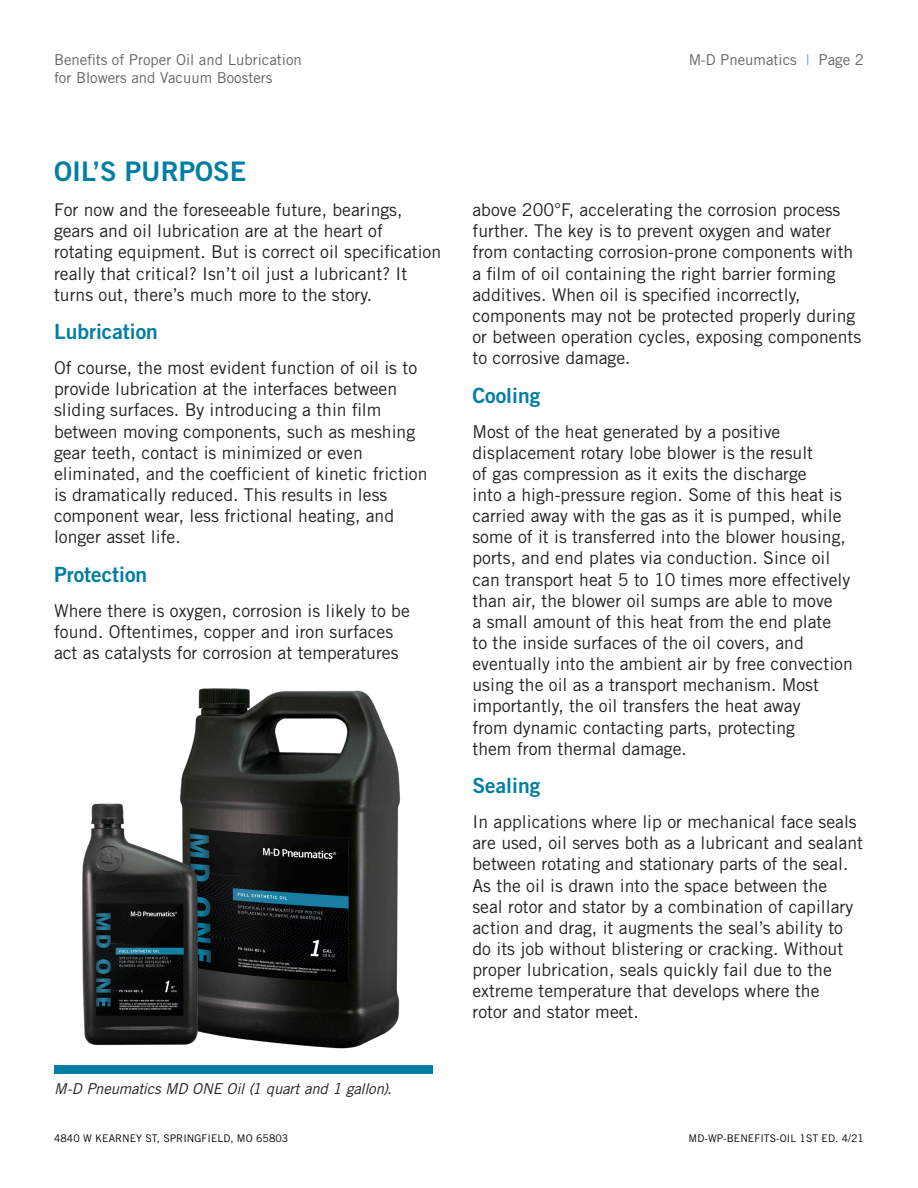
<style>
.page{position:relative;width:918px;height:1188px;background:#fff}
.page>*{position:absolute;margin:0;border:0;box-sizing:border-box;transform-origin:0 0}
.t1{font:27px "Trade Gothic LT Std Bd 2";color:#007ea4}
.t2{font:21px "Trade Gothic LT Std Bd 2";color:#007ea4}
.t3{font:17.7px/21.1px "Trade Gothic LT Std";color:#231f20}
.t4{font:15px "Trade Gothic LT Std";color:#231f20}
.t5{font:italic 15px "Trade Gothic LT Std";letter-spacing:-.015em;color:#231f20}
.t6{font:10.5px "Trade Gothic LT Std";letter-spacing:.005em;color:#000}
.s1{color:#007ea4}
</style>
<div class="page">
<img style="left:180px;top:688px;width:221px;height:361px">
<div style="left:54px;top:1065px;width:379px;height:9px;background:#007ea4"></div>
<img style="left:82px;top:792px;width:137px;height:257px">
<p class="t4" style="left:54px;top:50px;width:249px">Benefits of Proper Oil and Lubrication</p>
<p class="t4" style="left:688px;top:50px;width:177px">M-D Pneumatics <span class="s1">|</span> Page 2</p>
<p class="t4" style="left:54px;top:68px;width:220px">for Blowers and Vacuum Boosters</p>
<h1 class="t1" style="left:54px;top:155px;width:194px">OIL’S PURPOSE</h1>
<p class="t3" style="left:54px;top:199px;width:389px">For now and the foreseeable future, bearings, gears and oil lubrication are at the heart of rotating equipment. But is correct oil specification really that critical? Isn’t oil just a lubricant? It turns out, there’s much more to the story.</p>
<p class="t2" style="left:54px;top:319px;width:105px">Lubrication</p>
<p class="t3" style="left:54px;top:357px;width:375px">Of course, the most evident function of oil is to provide lubrication at the interfaces between sliding surfaces. By introducing a thin film between moving components, such as meshing gear teeth, contact is minimized or even eliminated, and the coefficient of kinetic friction is dramatically reduced. This results in less component wear, less frictional heating, and longer asset life.</p>
<p class="t2" style="left:54px;top:561px;width:95px">Protection</p>
<p class="t3" style="left:54px;top:600px;width:357px">Where there is oxygen, corrosion is likely to be found. Oftentimes, copper and iron surfaces act as catalysts for corrosion at temperatures</p>
<p class="t5" style="left:54px;top:1080px;width:339px">M-D Pneumatics MD ONE Oil (1 quart and 1 gallon).</p>
<p class="t3" style="left:473px;top:199px;width:390px">above 200°F, accelerating the corrosion process further. The key is to prevent oxygen and water from contacting corrosion-prone components with a film of oil containing the right barrier forming additives. When oil is specified incorrectly, components may not be protected properly during or between operation cycles, exposing components to corrosive damage.</p>
<p class="t2" style="left:472px;top:382px;width:69px">Cooling</p>
<p class="t3" style="left:472px;top:420px;width:382px">Most of the heat generated by a positive displacement rotary lobe blower is the result<br>of gas compression as it exits the discharge<br>into a high-pressure region. Some of this heat is carried away with the gas as it is pumped, while some of it is transferred into the blower housing, ports, and end plates via conduction. Since oil can transport heat 5 to 10 times more effectively than air, the blower oil sumps are able to move<br>a small amount of this heat from the end plate<br>to the inside surfaces of the oil covers, and eventually into the ambient air by free convection using the oil as a transport mechanism. Most importantly, the oil transfers the heat away<br>from dynamic contacting parts, protecting<br>them from thermal damage.</p>
<p class="t2" style="left:472px;top:773px;width:69px">Sealing</p>
<p class="t3" style="left:472px;top:811px;width:392px">In applications where lip or mechanical face seals are used, oil serves both as a lubricant and sealant between rotating and stationary parts of the seal.<br>As the oil is drawn into the space between the<br>seal rotor and stator by a combination of capillary action and drag, it augments the seal’s ability to do its job without blistering or cracking. Without proper lubrication, seals quickly fail due to the extreme temperature that develops where the<br>rotor and stator meet.</p>
<p class="t6" style="left:54px;top:1132px;width:236px">4840 W KEARNEY ST, SPRINGFIELD, MO 65803</p>
<p class="t6" style="left:689px;top:1132px;width:177px">MD-WP-BENEFITS-OIL 1ST ED. 4/21</p>
</div>
